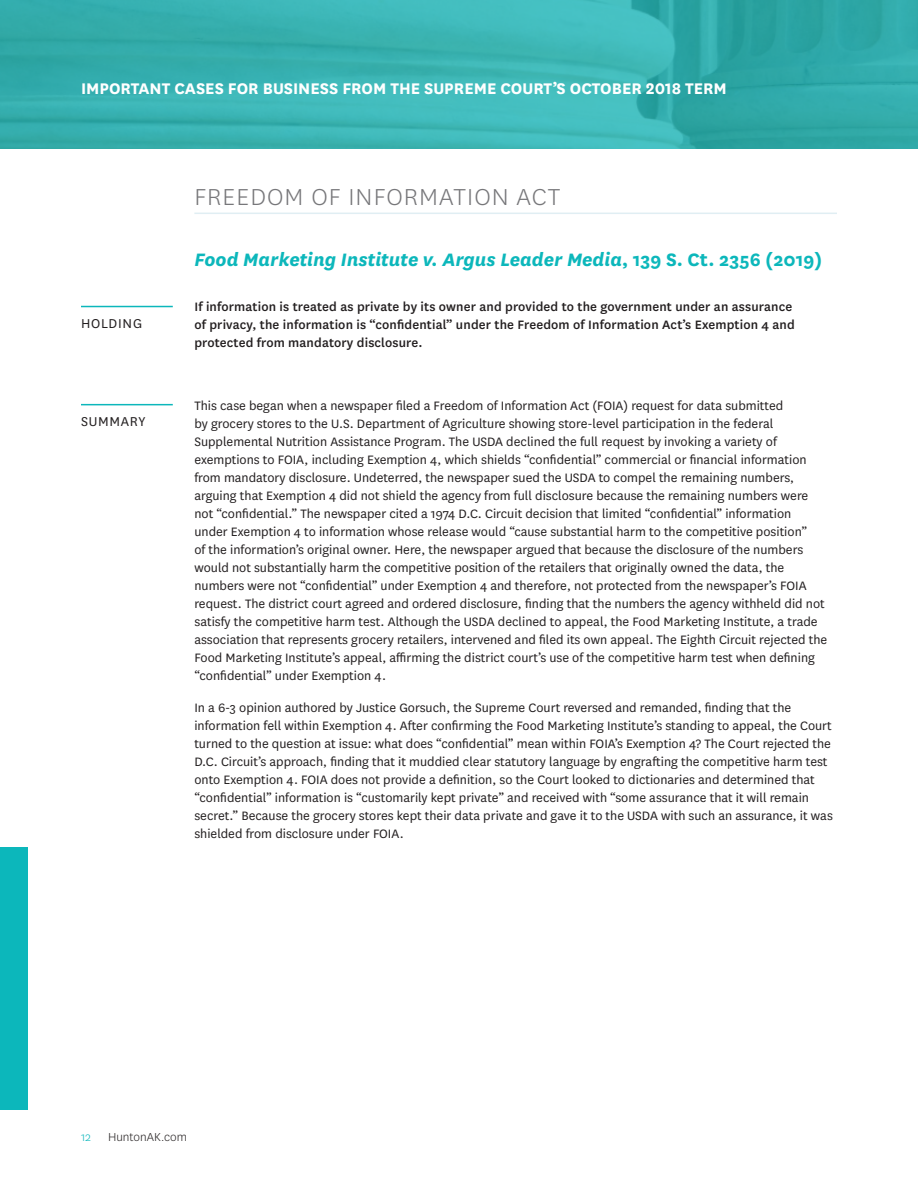
<style>
.page{position:relative;width:918px;height:1188px;background:#fff}
.page>*{position:absolute;margin:0;border:0;box-sizing:border-box;transform-origin:0 0}
._02__Head_Level_One{font:300 27px "National";letter-spacing:.04em;color:#77777a}
._02__Head_Level_One-2{font:italic 700 21px "National";color:#0cb7bb}
.t1{font:700 18px "National";color:#fff}
._03__Body{font:15px "National";letter-spacing:.05em;color:#231f20}
._03__Body-2{font:14.25px/18px "National";color:#231f20}
._03__Body-3{font:500 14.25px/18px "National";letter-spacing:.01em;color:#231f20}
.t2{font:300 13.5px "National";color:#231f20}
.t3{font:300 13.5px "National";color:#0db7bc}
.s1{font-style:normal}
</style>
<div class="page">
<img style="left:0;top:0;width:918px;height:148px">
<div style="left:0;top:848px;width:28px;height:262px;background:#0cb7bb"></div>
<hr style="left:81px;top:306px;width:92px;height:1px;background:#0cb7bb">
<hr style="left:81px;top:404px;width:92px;height:1px;background:#0cb7bb">
<hr style="left:194px;top:213px;width:643px;height:1px;background:#e0eef3">
<p class="t1" style="left:81px;top:76px;width:647px">IMPORTANT CASES FOR BUSINESS FROM THE SUPREME COURT’S OCTOBER 2018 TERM</p>
<p class="_03__Body" style="left:81px;top:313px;width:63px">HOLDING</p>
<p class="_03__Body" style="left:81px;top:412px;width:66px">SUMMARY</p>
<p class="_02__Head_Level_One" style="left:194px;top:180px;width:367px">FREEDOM OF INFORMATION ACT</p>
<p class="_02__Head_Level_One-2" style="left:194px;top:245px;width:629px">Food Marketing Institute v. Argus Leader Media<span class="s1">, 139 S. Ct. 2356 (2019)</span></p>
<p class="_03__Body-3" style="left:194px;top:297px;width:602px">If information is treated as private by its owner and provided to the government under an assurance of privacy, the information is “confidential” under the Freedom of Information Act’s Exemption 4 and protected from mandatory disclosure.</p>
<p class="_03__Body-2" style="left:194px;top:396px;width:634px">This case began when a newspaper filed a Freedom of Information Act (FOIA) request for data submitted<br>by grocery stores to the U.S. Department of Agriculture showing store-level participation in the federal Supplemental Nutrition Assistance Program. The USDA declined the full request by invoking a variety of exemptions to FOIA, including Exemption 4, which shields “confidential” commercial or financial information from mandatory disclosure. Undeterred, the newspaper sued the USDA to compel the remaining numbers, arguing that Exemption 4 did not shield the agency from full disclosure because the remaining numbers were not “confidential.” The newspaper cited a 1974 D.C. Circuit decision that limited “confidential” information under Exemption 4 to information whose release would “cause substantial harm to the competitive position”<br>of the information’s original owner. Here, the newspaper argued that because the disclosure of the numbers would not substantially harm the competitive position of the retailers that originally owned the data, the numbers were not “confidential” under Exemption 4 and therefore, not protected from the newspaper’s FOIA request. The district court agreed and ordered disclosure, finding that the numbers the agency withheld did not satisfy the competitive harm test. Although the USDA declined to appeal, the Food Marketing Institute, a trade association that represents grocery retailers, intervened and filed its own appeal. The Eighth Circuit rejected the Food Marketing Institute’s appeal, affirming the district court’s use of the competitive harm test when defining “confidential” under Exemption 4.</p>
<p class="_03__Body-2" style="left:194px;top:698px;width:640px">In a 6-3 opinion authored by Justice Gorsuch, the Supreme Court reversed and remanded, finding that the information fell within Exemption 4. After confirming the Food Marketing Institute’s standing to appeal, the Court turned to the question at issue: what does “confidential” mean within FOIA’s Exemption 4? The Court rejected the D.C. Circuit’s approach, finding that it muddied clear statutory language by engrafting the competitive harm test onto Exemption 4. FOIA does not provide a definition, so the Court looked to dictionaries and determined that “confidential” information is “customarily kept private” and received with “some assurance that it will remain secret.” Because the grocery stores kept their data private and gave it to the USDA with such an assurance, it was shielded from disclosure under FOIA.</p>
<p class="t3" style="left:81px;top:1128px;width:12px">12</p>
<p class="t2" style="left:108px;top:1128px;width:80px">HuntonAK.com</p>
</div>
